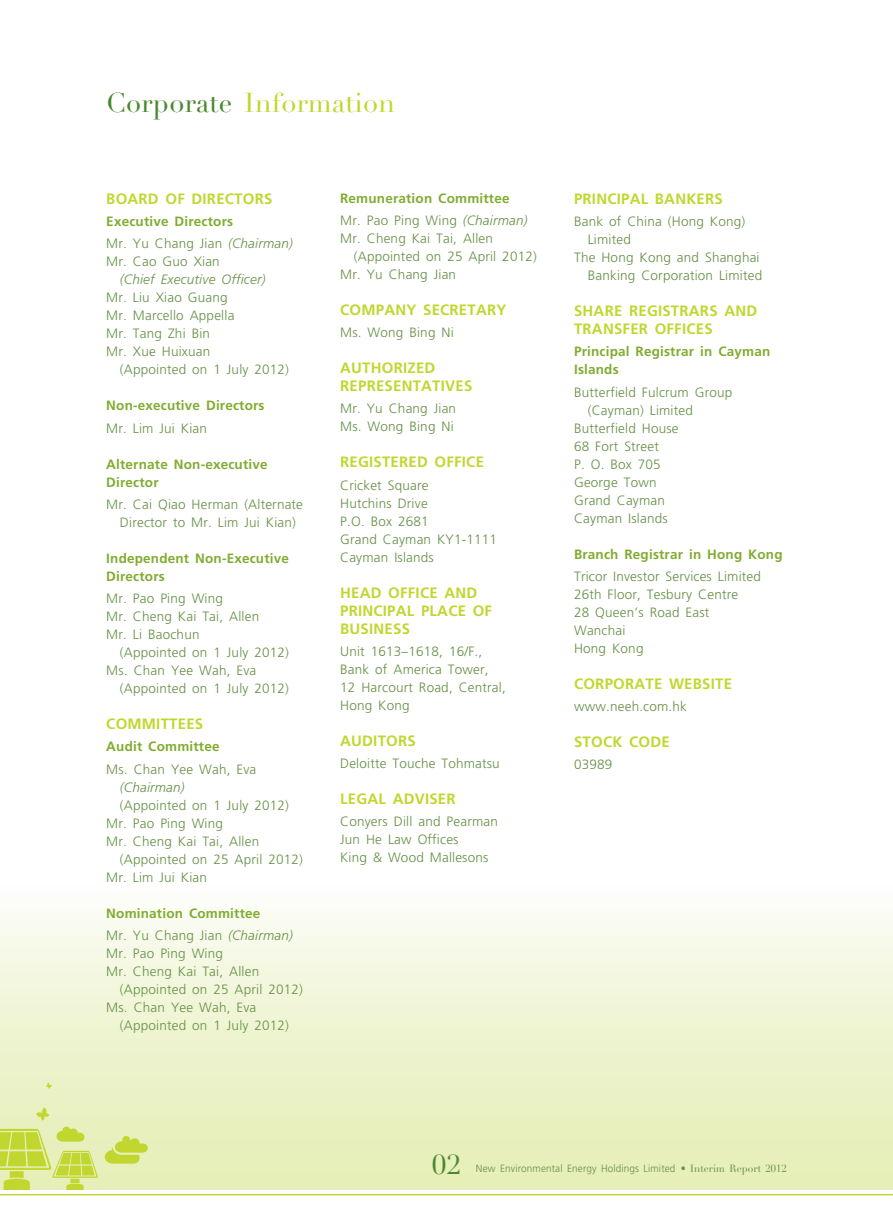
<style>
.page{position:relative;width:893px;height:1212px;background:#fff}
.page>*{position:absolute;margin:0;border:0;box-sizing:border-box;transform-origin:0 0}
.t1{font:27px "Didot LT Std";letter-spacing:.015em;color:#c1d72f}
.t2{font:27px "Didot LT Std";color:#49882e}
._03_H1{font:700 15px/18px "Frutiger LT Std";letter-spacing:.015em;color:#c1d72f}
._01_Body_Text{font:300 13.5px/18px "Frutiger LT Std";letter-spacing:.015em;color:#669046}
._04___H2{font:700 13.5px/18px "Frutiger LT Std";letter-spacing:.015em;color:#81ac31}
._01_Body_Text-2{font:italic 300 13.5px "Frutiger LT Std";letter-spacing:.015em;color:#669046}
.t3{font:300 10.5px "Frutiger LT Std";letter-spacing:.015em;color:#669046;scale:.95 1}
.s1{color:#49882e}
.s2{font-style:italic}
.s3{font-family:"Didot LT Std";font-weight:400}
</style>
<div class="page">
<div style="left:0;top:843px;width:893px;height:369px;background:linear-gradient(to bottom,#fff,#e2ebab)"></div>
<svg style="left:105px;top:1136px;width:43px;height:27px"></svg>
<svg style="left:46px;top:1082px;width:6px;height:7px"></svg>
<svg style="left:0;top:1107px;width:98px;height:84px;background:#d9e686"></svg>
<div style="left:0;top:1191px;width:893px;height:21px;background:#fff"></div>
<hr style="left:0;top:1194px;width:893px;height:1px;background:#c1d72f">
<p class="t1" style="left:106px;top:87px;width:290px"><span class="s1">Corporate</span> Information</p>
<p class="_03_H1" style="left:106px;top:190px;width:168px">BOARD OF DIRECTORS</p>
<p class="_04___H2" style="left:106px;top:212px;width:128px">Executive Directors</p>
<p class="_01_Body_Text" style="left:106px;top:235px;width:188px">Mr. Yu Chang Jian <span class="s2">(Chairman)</span></p>
<p class="_01_Body_Text" style="left:106px;top:253px;width:115px">Mr. Cao Guo Xian</p>
<p class="_01_Body_Text-2" style="left:120px;top:272px;width:147px">(Chief Executive Officer)</p>
<p class="_01_Body_Text" style="left:106px;top:289px;width:123px">Mr. Liu Xiao Guang</p>
<p class="_01_Body_Text" style="left:106px;top:307px;width:130px">Mr. Marcello Appella</p>
<p class="_01_Body_Text" style="left:106px;top:325px;width:105px">Mr. Tang Zhi Bin</p>
<p class="_01_Body_Text" style="left:106px;top:343px;width:105px">Mr. Xue Huixuan</p>
<p class="_01_Body_Text" style="left:120px;top:361px;width:171px">(Appointed on 1 July 2012)</p>
<p class="_04___H2" style="left:106px;top:397px;width:160px">Non-executive Directors</p>
<p class="_01_Body_Text" style="left:106px;top:419px;width:102px">Mr. Lim Jui Kian</p>
<p class="_04___H2" style="left:106px;top:455px;width:163px">Alternate Non-executive<br>Director</p>
<p class="_01_Body_Text" style="left:106px;top:495px;width:198px;text-align:center">Mr. Cai Qiao Herman (Alternate<br>Director to Mr. Lim Jui Kian)</p>
<p class="_04___H2" style="left:106px;top:549px;width:184px">Independent Non-Executive<br>Directors</p>
<p class="_01_Body_Text" style="left:106px;top:590px;width:118px">Mr. Pao Ping Wing</p>
<p class="_01_Body_Text" style="left:106px;top:608px;width:154px">Mr. Cheng Kai Tai, Allen</p>
<p class="_01_Body_Text" style="left:106px;top:626px;width:95px">Mr. Li Baochun</p>
<p class="_01_Body_Text" style="left:120px;top:644px;width:171px">(Appointed on 1 July 2012)</p>
<p class="_01_Body_Text" style="left:106px;top:662px;width:152px">Ms. Chan Yee Wah, Eva</p>
<p class="_01_Body_Text" style="left:120px;top:680px;width:171px">(Appointed on 1 July 2012)</p>
<p class="_03_H1" style="left:106px;top:715px;width:98px">COMMITTEES</p>
<p class="_04___H2" style="left:106px;top:738px;width:115px">Audit Committee</p>
<p class="_01_Body_Text" style="left:106px;top:760px;width:152px">Ms. Chan Yee Wah, Eva</p>
<p class="_01_Body_Text-2" style="left:120px;top:779px;width:66px">(Chairman)</p>
<p class="_01_Body_Text" style="left:120px;top:796px;width:171px">(Appointed on 1 July 2012)</p>
<p class="_01_Body_Text" style="left:106px;top:814px;width:118px">Mr. Pao Ping Wing</p>
<p class="_01_Body_Text" style="left:106px;top:832px;width:154px">Mr. Cheng Kai Tai, Allen</p>
<p class="_01_Body_Text" style="left:120px;top:850px;width:184px">(Appointed on 25 April 2012)</p>
<p class="_01_Body_Text" style="left:106px;top:868px;width:102px">Mr. Lim Jui Kian</p>
<p class="_04___H2" style="left:106px;top:904px;width:155px">Nomination Committee</p>
<p class="_01_Body_Text" style="left:106px;top:926px;width:188px">Mr. Yu Chang Jian <span class="s2">(Chairman)</span></p>
<p class="_01_Body_Text" style="left:106px;top:944px;width:118px">Mr. Pao Ping Wing</p>
<p class="_01_Body_Text" style="left:106px;top:962px;width:154px">Mr. Cheng Kai Tai, Allen</p>
<p class="_01_Body_Text" style="left:120px;top:980px;width:184px">(Appointed on 25 April 2012)</p>
<p class="_01_Body_Text" style="left:106px;top:998px;width:152px">Ms. Chan Yee Wah, Eva</p>
<p class="_01_Body_Text" style="left:120px;top:1016px;width:171px">(Appointed on 1 July 2012)</p>
<p class="_04___H2" style="left:340px;top:189px;width:171px">Remuneration Committee</p>
<p class="_01_Body_Text" style="left:340px;top:211px;width:189px">Mr. Pao Ping Wing <span class="s2">(Chairman)</span></p>
<p class="_01_Body_Text" style="left:340px;top:229px;width:154px">Mr. Cheng Kai Tai, Allen</p>
<p class="_01_Body_Text" style="left:354px;top:247px;width:184px">(Appointed on 25 April 2012)</p>
<p class="_01_Body_Text" style="left:340px;top:265px;width:117px">Mr. Yu Chang Jian</p>
<p class="_03_H1" style="left:340px;top:301px;width:168px">COMPANY SECRETARY</p>
<p class="_01_Body_Text" style="left:340px;top:324px;width:115px">Ms. Wong Bing Ni</p>
<p class="_03_H1" style="left:340px;top:359px;width:134px">AUTHORIZED<br>REPRESENTATIVES</p>
<p class="_01_Body_Text" style="left:340px;top:400px;width:117px">Mr. Yu Chang Jian<br>Ms. Wong Bing Ni</p>
<p class="_03_H1" style="left:340px;top:453px;width:145px">REGISTERED OFFICE</p>
<p class="_01_Body_Text" style="left:340px;top:476px;width:158px">Cricket Square<br>Hutchins Drive<br>P.O. Box 2681<br>Grand Cayman KY1-1111<br>Cayman Islands</p>
<p class="_03_H1" style="left:340px;top:583px;width:153px">HEAD OFFICE AND<br>PRINCIPAL PLACE OF<br>BUSINESS</p>
<p class="_01_Body_Text" style="left:340px;top:642px;width:167px">Unit 1613–1618, 16/F.,<br>Bank of America Tower,<br>12 Harcourt Road, Central,<br>Hong Kong</p>
<p class="_03_H1" style="left:340px;top:732px;width:77px">AUDITORS</p>
<p class="_01_Body_Text" style="left:340px;top:755px;width:161px">Deloitte Touche Tohmatsu</p>
<p class="_03_H1" style="left:340px;top:790px;width:117px">LEGAL ADVISER</p>
<p class="_01_Body_Text" style="left:340px;top:813px;width:159px">Conyers Dill and Pearman<br>Jun He Law Offices<br>King &amp; Wood Mallesons</p>
<p class="_03_H1" style="left:574px;top:190px;width:150px">PRINCIPAL BANKERS</p>
<p class="_01_Body_Text" style="left:574px;top:213px;width:173px">Bank of China (Hong Kong)</p>
<p class="_01_Body_Text" style="left:588px;top:231px;width:45px">Limited</p>
<p class="_01_Body_Text" style="left:574px;top:249px;width:187px">The Hong Kong and Shanghai</p>
<p class="_01_Body_Text" style="left:588px;top:267px;width:176px">Banking Corporation Limited</p>
<p class="_03_H1" style="left:574px;top:302px;width:185px">SHARE REGISTRARS AND<br>TRANSFER OFFICES</p>
<p class="_04___H2" style="left:574px;top:343px;width:198px">Principal Registrar in Cayman<br>Islands</p>
<p class="_01_Body_Text" style="left:574px;top:383px;width:160px">Butterfield Fulcrum Group</p>
<p class="_01_Body_Text" style="left:588px;top:401px;width:107px">(Cayman) Limited</p>
<p class="_01_Body_Text" style="left:574px;top:419px;width:106px">Butterfield House</p>
<p class="_01_Body_Text" style="left:574px;top:437px;width:86px">68 Fort Street</p>
<p class="_01_Body_Text" style="left:574px;top:455px;width:88px">P. O. Box 705</p>
<p class="_01_Body_Text" style="left:574px;top:473px;width:84px">George Town</p>
<p class="_01_Body_Text" style="left:574px;top:491px;width:92px">Grand Cayman</p>
<p class="_01_Body_Text" style="left:574px;top:509px;width:95px">Cayman Islands</p>
<p class="_04___H2" style="left:574px;top:545px;width:210px">Branch Registrar in Hong Kong</p>
<p class="_01_Body_Text" style="left:574px;top:567px;width:188px">Tricor Investor Services Limited<br>26th Floor, Tesbury Centre<br>28 Queen’s Road East<br>Wanchai<br>Hong Kong</p>
<p class="_03_H1" style="left:574px;top:675px;width:159px">CORPORATE WEBSITE</p>
<p class="_01_Body_Text" style="left:574px;top:698px;width:114px">www.neeh.com.hk</p>
<p class="_03_H1" style="left:574px;top:733px;width:97px">STOCK CODE</p>
<p class="_01_Body_Text" style="left:574px;top:756px;width:40px">03989</p>
<p class="t2" style="left:432px;top:1149px;width:30px">02</p>
<p class="t3" style="left:476px;top:1163px;width:329px">New Environmental Energy Holdings Limited <span class="s3">• Interim Report 2012</span></p>
</div>
